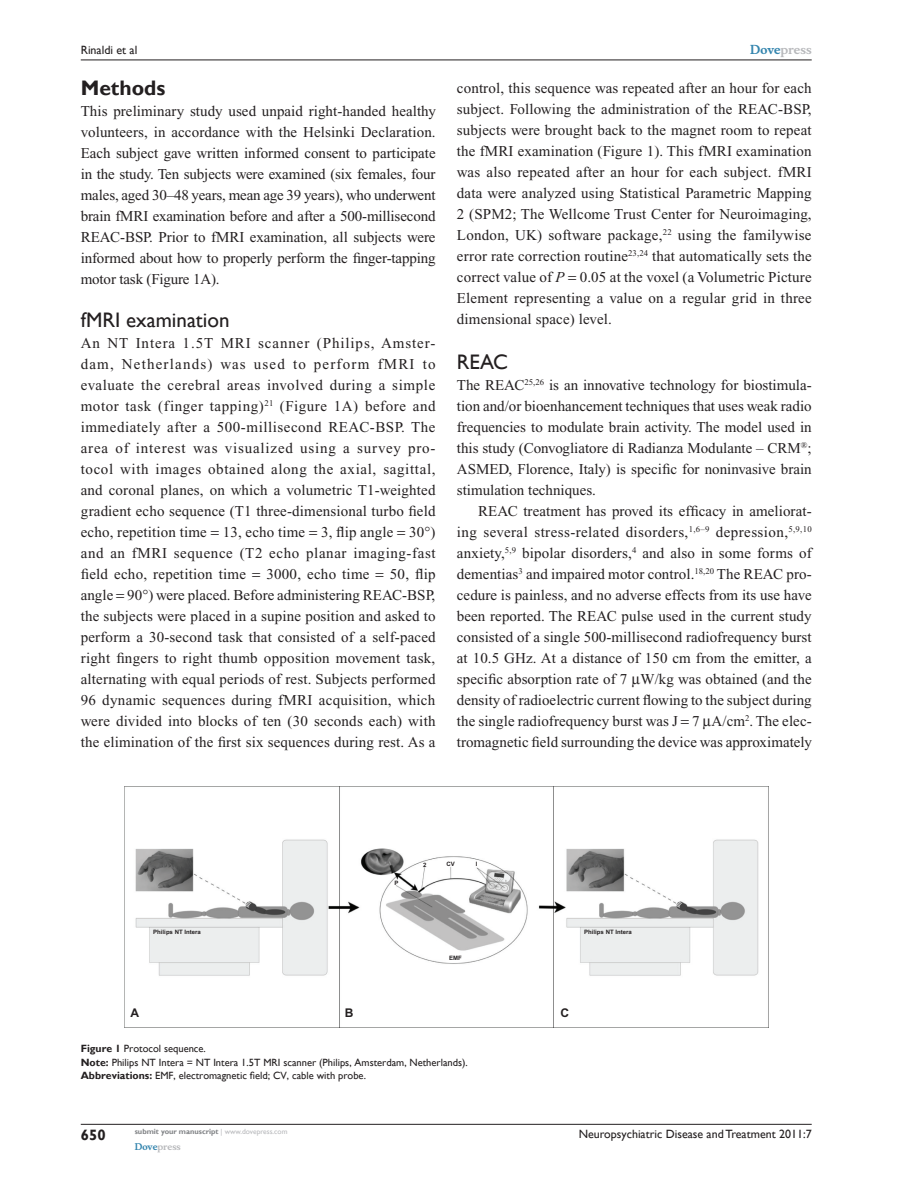
<style>
.page{position:relative;width:918px;height:1188px;background:#fff}
.page>*{position:absolute;margin:0;border:0;box-sizing:border-box;transform-origin:0 0}
.t1{font:21px "Gill Sans";color:#231f20}
.t2{font:700 21px "Gill Sans";color:#231f20}
.t3{font:15px/21px "Times New Roman";letter-spacing:.01em;color:#231f20;text-align:justify}
.t4{font:700 15px "Gill Sans";color:#231f20}
.t5{font:12px "Gill Sans";color:#231f20}
.t6{font:700 12px "Musee";color:#b8b9bc}
.t7{font:700 12px "Arial";color:#231f20}
.t8{font:10.5px/13.5px "Gill Sans";color:#231f20}
.t9{font:700 9px "Musee";color:#b8b9bc}
.t10{font:700 7.5px "Gill Sans";color:#808285}
.t11{font:700 6px "Arial";color:#231f20}
.s1{color:#3485ae}
.s2{font-style:italic}
.s3{font-weight:700}
.s4{font-weight:400;color:#b8b9bc}
</style>
<div class="page">
<img style="left:124px;top:787px;width:635px;height:240px">
<hr style="left:81px;top:1124px;width:731px;height:1px;background:#231f20">
<hr style="left:81px;top:60px;width:731px;height:1px;background:#231f20">
<p class="t5" style="left:81px;top:43px;width:58px">Rinaldi et al</p>
<h1 class="t2" style="left:81px;top:76px;width:86px">Methods</h1>
<p class="t3" style="left:81px;top:101px;width:357px">This preliminary study used unpaid right-handed healthy volunteers, in accordance with the Helsinki Declaration.<br>Each subject gave written informed consent to participate in the study. Ten subjects were examined (six females, four males, aged 30–48 years, mean age 39 years), who underwent brain fMRI examination before and after a 500-millisecond REAC-BSP. Prior to fMRI examination, all subjects were informed about how to properly perform the finger-tapping motor task (Figure 1A).</p>
<h1 class="t1" style="left:81px;top:308px;width:150px">fMRI examination</h1>
<p class="t3" style="left:81px;top:333px;width:357px">An NT Intera 1.5T MRI scanner (Philips, Amster&shy;dam, Netherlands) was used to perform fMRI to evaluate the cerebral areas involved during a simple motor task (finger tapping)<sup>21</sup> (Figure 1A) before and immediately after a 500-millisecond REAC-BSP. The area of interest was visualized using a survey pro&shy;tocol with images obtained along the axial, sagittal, and coronal planes, on which a volumetric T1-weighted gradient echo sequence (T1 three-dimensional turbo field echo, repetition time 13, echo time 3, flip angle 30 ) and an fMRI sequence (T2 echo planar imaging-fast field echo, repetition time</p>
<p class="t3" style="left:81px;top:564px;width:356px;text-indent:309px">50, flip angle 90 ) were placed. Before administering REAC-BSP, the subjects were placed in a supine position and asked to perform a 30-second task that consisted of a self-paced right fingers to right thumb opposition movement task, alternating with equal periods of rest. Subjects performed 96 dynamic sequences during fMRI acquisition, which were divided into blocks of ten (30 -seconds each) with the elimination of the first six sequences during rest. As a</p>
<p class="t3" style="left:266px;top:564px;width:105px">3000, echo time</p>
<p class="t6" style="left:750px;top:43px;width:63px"><span class="s1">Dove</span>press</p>
<p class="t3" style="left:457px;top:77px;width:356px">control, this sequence was repeated after an hour for each subject. Following the administration of the REAC-BSP, subjects were brought back to the magnet room to repeat the fMRI examination (Figure 1). This fMRI examination was also repeated after an hour for each subject. fMRI data were analyzed using Statistical Parametric Mapping 2 (SPM2; The Wellcome Trust Center for Neuroimaging, London, UK) software package,<sup>22</sup> using the familywise error rate correction routine<sup>23,24</sup> that automatically sets the correct value of <span class="s2">P</span> 0.05 at the voxel (a Volumetric Picture Element representing a value on a regular grid in three dimensional space) level.</p>
<h1 class="t1" style="left:457px;top:349px;width:51px">REAC</h1>
<p class="t3" style="left:457px;top:374px;width:356px">The REAC<sup>25,26</sup> is an innovative technology for biostimula&shy;tion and/or bioenhancement techniques that uses weak radio frequencies to modulate brain activity. The model used in this study (Convogliatore di Radianza Modulante – CRM<sup>®</sup>; ASMED, Florence, Italy) is specific for noninvasive brain stimulation techniques.</p>
<p class="t3" style="left:457px;top:500px;width:356px;text-indent:21px">REAC treatment has proved its efficacy in ameliorat&shy;ing several stress-related disorders,<sup>1,6–9</sup> depression,<sup>5,9,10 </sup>anxiety,<sup>5,9</sup> bipolar disorders,<sup>4</sup> and also in some forms of dementias<sup>3</sup> and impaired motor control.<sup>18,20</sup> The REAC pro&shy;cedure is painless, and no adverse effects from its use have been reported. The REAC pulse used in the current study consisted of a single 500-millisecond radiofrequency burst at 10.5 GHz. At a distance of 150 cm from the emitter, a specific absorption rate of 7 W/kg was obtained (and the density of radioelectric current flowing to the subject during the single radiofrequency burst was J 7 A/cm<sup>2</sup>. The elec&shy;tromagnetic field surrounding the device was approximately</p>
<p class="t11" style="left:394px;top:879px;width:6px">P</p>
<p class="t11" style="left:423px;top:861px;width:5px">2</p>
<p class="t11" style="left:446px;top:861px;width:10px">CV</p>
<p class="t11" style="left:476px;top:860px;width:3px">I</p>
<p class="t11" style="left:153px;top:928px;width:49px">Philips NT Intera</p>
<p class="t11" style="left:584px;top:928px;width:49px">Philips NT Intera</p>
<p class="t11" style="left:449px;top:955px;width:14px">EMF</p>
<p class="t7" style="left:131px;top:1005px;width:10px">A</p>
<p class="t7" style="left:345px;top:1005px;width:10px">B</p>
<p class="t7" style="left:560px;top:1005px;width:10px">C</p>
<p class="t8" style="left:81px;top:1042px;width:389px"><span class="s3">Figure 1</span> Protocol sequence.<br><span class="s3">Note:</span> Philips NT Intera = NT Intera 1.5T MRI scanner (Philips, Amsterdam, Netherlands).<br><span class="s3">Abbreviations:</span> EMF, electromagnetic field; CV, cable with probe.</p>
<p class="t4" style="left:81px;top:1126px;width:26px">650</p>
<p class="t10" style="left:135px;top:1127px;width:154px">submit your manuscript <span class="s4">| www.dovepress.com</span></p>
<p class="t9" style="left:135px;top:1141px;width:48px"><span class="s1">Dove</span>press</p>
<p class="t5" style="left:579px;top:1127px;width:235px">Neuropsychiatric Disease and Treatment 2011:7</p>
</div>
